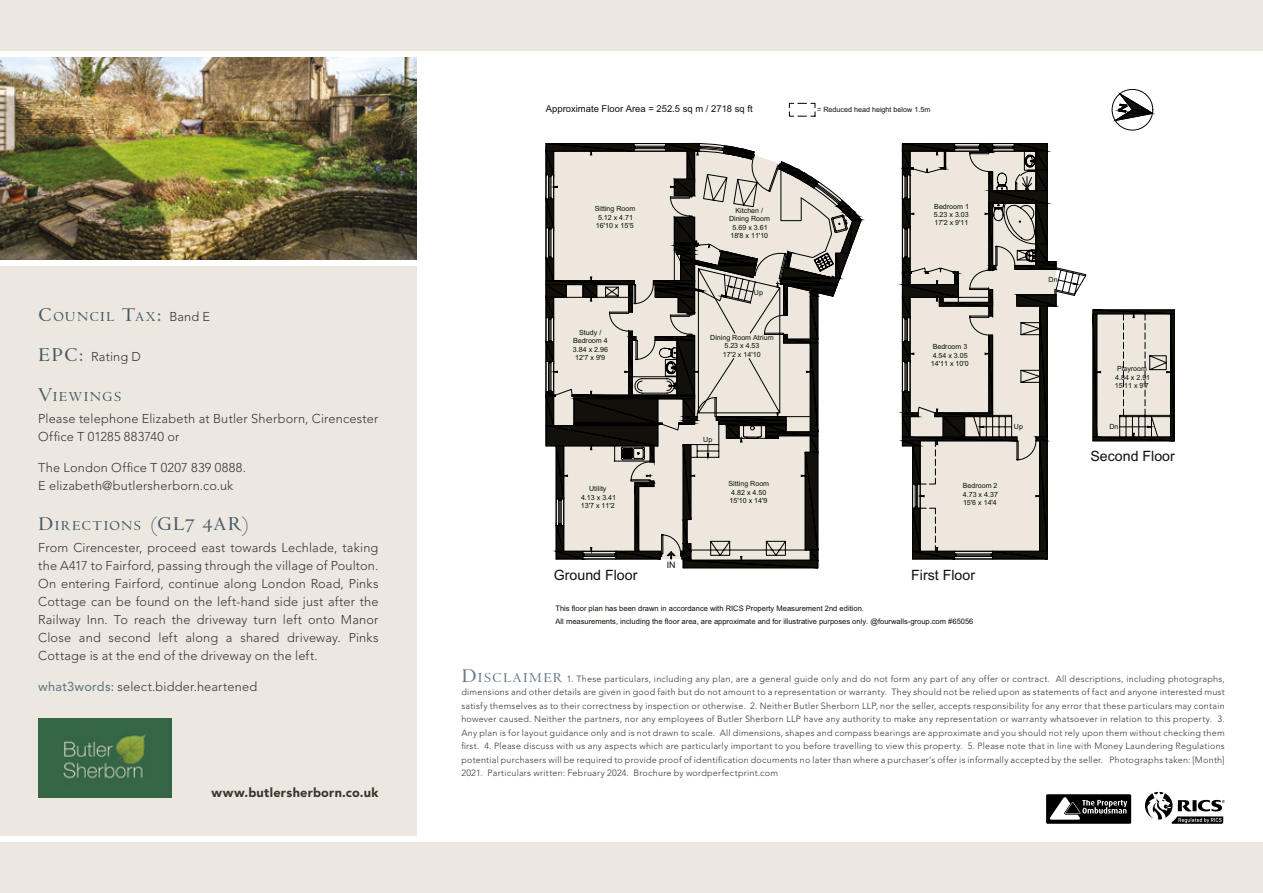
<style>
.page{position:relative;width:1263px;height:893px;background:#fff}
.page>*{position:absolute;margin:0;border:0;box-sizing:border-box;transform-origin:0 0}
.t1{font:21px "Venetian 301 Dm BT Regular";color:#475a68}
.t2{font:14.7px "Venetian 301 Dm BT Regular";letter-spacing:.085em;color:#475a68}
.t3{font:14.25px "Arial";color:#12100b}
.t4{font:300 12.75px/18px "Avenir LT Std";letter-spacing:.015em;color:#3a3531}
.t5{font:900 12.75px "Avenir LT Std";letter-spacing:.02em;color:#3a3531}
.t6{font:9.45px "Arial";color:#12100b}
.t7{font:300 9px/13.5px "Avenir LT Std";letter-spacing:.025em;color:#3a3531;text-align:justify}
.t8{font:8.85px "Arial";color:#12100b}
.t9{font:7.5px/12.9px "Arial";color:#12100b}
.t10{font:7.2px "Arial";color:#12100b}
.t11{font:7.05px/8.6px "Arial";color:#12100b;text-align:center}
.s1{font-size:21px}
.s2{font-family:"Avenir LT Std";font-weight:300;font-size:12.75px;color:#3a3531}
.s3{font-family:"Venetian 301 Dm BT Regular";font-weight:400;font-size:21px;color:#475a68}
.s4{font-size:14.7px}
.s5{font-weight:500;color:#687a89}
.s6{font-family:"Venetian 301 Dm BT Regular";font-weight:400;font-size:21px;color:#687a89}
.s7{font-family:"Venetian 301 Dm BT Regular";font-weight:400;font-size:14.7px;color:#687a89}
</style>
<div class="page">
<div style="left:0;top:0;width:1263px;height:51px;background:#ede8df"></div>
<div style="left:0;top:842px;width:1263px;height:51px;background:#ede8df"></div>
<div style="left:1046px;top:794px;width:85px;height:30px;background:#000"></div>
<svg style="left:1049px;top:797px;width:78px;height:23px"></svg>
<svg style="left:1145px;top:792px;width:80px;height:32px"></svg>
<div style="left:0;top:266px;width:417px;height:570px;background:#ede8df"></div>
<img style="left:38px;top:719px;width:133px;height:79px">
<svg style="left:545px;top:143px;width:629px;height:425px"></svg>
<svg style="left:789px;top:103px;width:26px;height:13px"></svg>
<svg style="left:1112px;top:89px;width:43px;height:41px"></svg>
<img style="left:0;top:57px;width:417px;height:203px">
<h2 class="t2" style="left:38px;top:308px;width:173px"><span class="s1">C</span>OUNCIL <span class="s1">T</span>AX<span class="s1">:</span> <span class="s2">Band E</span></h2>
<h1 class="t1" style="left:38px;top:342px;width:14px">EPC</h1>
<h3 class="t4" style="left:79px;top:348px;width:64px"><span class="s3">:</span> Rating D</h3>
<h2 class="t2" style="left:38px;top:388px;width:85px"><span class="s1">V</span>IEWINGS</h2>
<h3 class="t4" style="left:38px;top:410px;width:342px">Please telephone Elizabeth at Butler Sherborn, Cirencester<br>Office T 01285 883740 or</h3>
<h3 class="t4" style="left:38px;top:458px;width:209px">The London Office T 0207 839 0888.<br>E elizabeth@butlersherborn.co.uk</h3>
<h1 class="t1" style="left:38px;top:511px;width:214px">D<span class="s4">IRECTIONS</span> (GL7 4AR)</h1>
<p class="t4" style="left:38px;top:538px;width:342px;text-align:justify">From Cirencester, proceed east towards Lechlade, taking the A417 to Fairford, passing through the village of Poulton.<br>On entering Fairford, continue along London Road, Pinks Cottage can be found on the left-hand side just after the Railway Inn. To reach the driveway turn left onto Manor Close and second left along a shared driveway. Pinks Cottage is at the end of the driveway on the left.</p>
<h3 class="t4" style="left:38px;top:677px;width:220px"><span class="s5">what3words:</span> select.bidder.heartened</h3>
<h3 class="t5" style="left:212px;top:785px;width:168px">www.butlersherborn.co.uk</h3>
<p class="t6" style="left:546px;top:103px;width:208px">Approximate Floor Area = 252.5 sq m / 2718 sq ft</p>
<p class="t10" style="left:817px;top:104px;width:115px">= Reduced head height below 1.5m</p>
<p class="t11" style="left:595px;top:205px;width:42px">Sitting Room<br>5.12 x 4.71<br>16'10 x 15'5</p>
<p class="t11" style="left:729px;top:206px;width:43px">Kitchen /<br>Dining Room<br>5.69 x 3.61<br>18'8 x 11'10</p>
<p class="t11" style="left:934px;top:202px;width:37px;text-align:justify">Bedroom 1<br>5.23 x 3.03<br>17'2 x 9'11</p>
<p class="t11" style="left:1049px;top:275px;width:11px">Dn</p>
<p class="t11" style="left:754px;top:289px;width:11px">Up</p>
<p class="t11" style="left:573px;top:328px;width:37px">Study /<br>Bedroom 4<br>3.84 x 2.96<br>12'7 x 9'9</p>
<p class="t11" style="left:710px;top:333px;width:65px">Dining Room Atrium<br>5.23 x 4.53<br>17'2 x 14'10</p>
<p class="t11" style="left:931px;top:343px;width:39px;text-align:left">Bedroom 3<br>4.54 x 3.05<br>14'11 x 10'0</p>
<p class="t11" style="left:1115px;top:365px;width:37px">Playroom<br>4.84 x 2.91<br>15'11 x 9'7</p>
<p class="t11" style="left:1014px;top:423px;width:11px">Up</p>
<p class="t11" style="left:1109px;top:422px;width:11px">Dn</p>
<p class="t11" style="left:703px;top:435px;width:11px">Up</p>
<h3 class="t3" style="left:1090px;top:446px;width:86px">Second Floor</h3>
<p class="t11" style="left:581px;top:485px;width:37px">Utility<br>4.13 x 3.41<br>13'7 x 11'2</p>
<p class="t11" style="left:728px;top:480px;width:42px;text-align:left">Sitting Room<br>4.82 x 4.50<br>15'10 x 14'9</p>
<p class="t11" style="left:963px;top:482px;width:37px;text-align:justify">Bedroom 2<br>4.73 x 4.37<br>15'6 x 14'4</p>
<h3 class="t3" style="left:554px;top:566px;width:85px">Ground Floor</h3>
<p class="t8" style="left:667px;top:559px;width:10px">IN</p>
<h3 class="t3" style="left:911px;top:566px;width:65px">First Floor</h3>
<p class="t9" style="left:555px;top:602px;width:419px">This floor plan has been drawn in accordance with RICS Property Measurement 2nd edition.<br>All measurements, including the floor area, are approximate and for illustrative purposes only. @fourwalls-group.com #65056</p>
<p class="t7" style="left:461px;top:672px;width:765px"><span class="s6">D</span><span class="s7">ISCLAIMER</span> 1. These particulars, including any plan, are a general guide only and do not form any part of any offer or contract. All descriptions, including photographs, dimensions and other details are given in good faith but do not amount to a representation or warranty. They should not be relied upon as statements of fact and anyone interested must satisfy themselves as to their correctness by inspection or otherwise. 2. Neither Butler Sherborn LLP, nor the seller, accepts responsibility for any error that these particulars may contain however caused. Neither the partners, nor any employees of Butler Sherborn LLP have any authority to make any representation or warranty whatsoever in relation to this property. 3.<br>Any plan is for layout guidance only and is not drawn to scale. All dimensions, shapes and compass bearings are approximate and you should not rely upon them without checking them first. 4. Please discuss with us any aspects which are particularly important to you before travelling to view this property. 5. Please note that in line with Money Laundering Regulations potential purchasers will be required to provide proof of identification documents no later than where a purchaser’s offer is informally accepted by the seller. Photographs taken: [Month] 2021. Particulars written: February 2024. Brochure by wordperfectprint.com</p>
</div>
